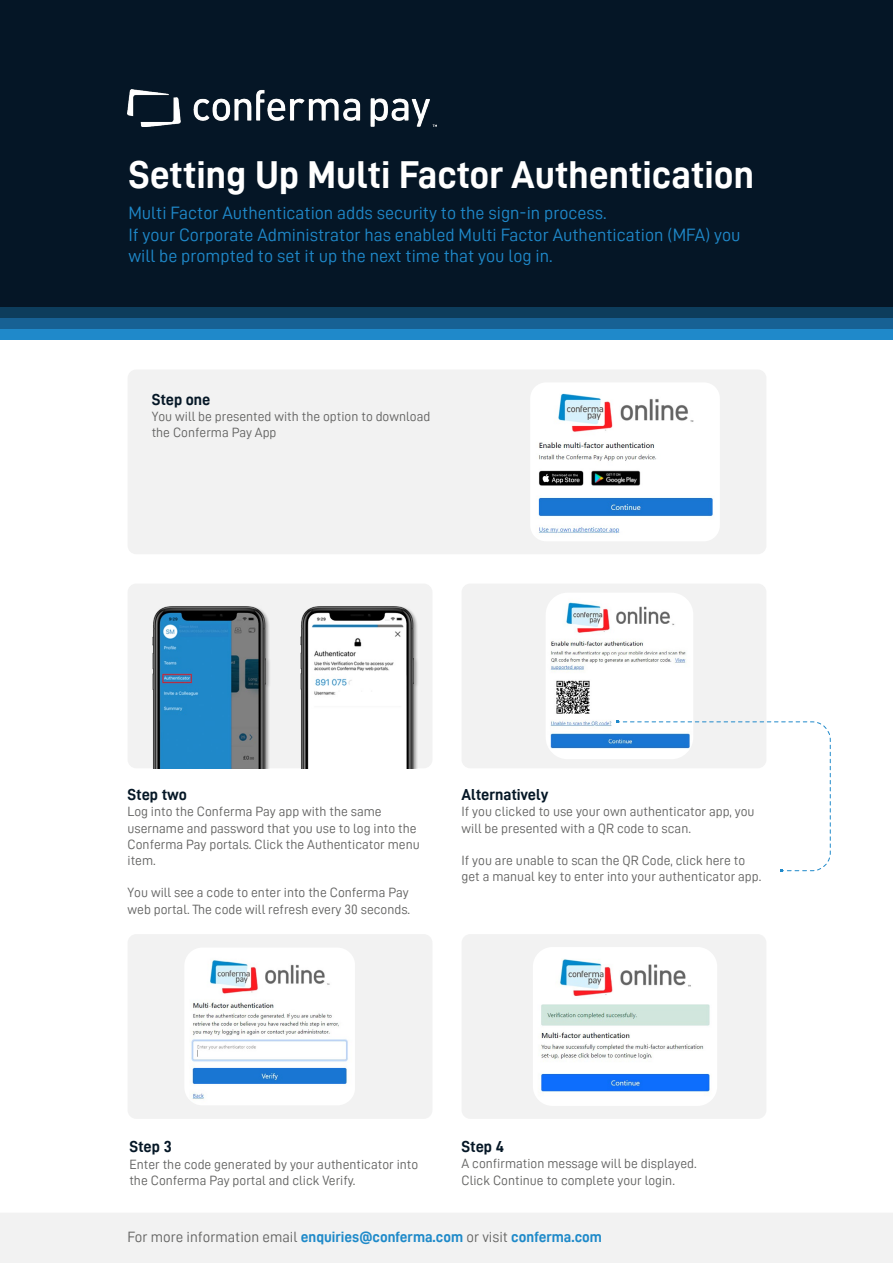
<style>
.page{position:relative;width:893px;height:1263px;background:#fff}
.page>*{position:absolute;margin:0;border:0;box-sizing:border-box;transform-origin:0 0}
.t1{font:39px "D DIN Bold";color:#fff}
.t2{font:18px/21.6px "D DIN";color:#1f89ca}
.t3{font:15.9px "D DIN Bold";color:#051726}
.t4{font:15px "D DIN Bold";color:#1f8ac9}
.t5{font:13.5px/16.2px "D DIN";color:#636362}
.s1{font-family:"D DIN";color:#636362}
</style>
<div class="page">
<div style="left:128px;top:369px;width:638px;height:185px;background:#f2f2f2;border-radius:9px"></div>
<div style="left:0;top:1213px;width:893px;height:50px;background:#f2f2f2"></div>
<div style="left:128px;top:583px;width:304px;height:185px;background:#f2f2f2;border-radius:9px"></div>
<div style="left:128px;top:934px;width:304px;height:185px;background:#f2f2f2;border-radius:9px"></div>
<div style="left:462px;top:583px;width:304px;height:185px;background:#f2f2f2;border-radius:9px"></div>
<div style="left:462px;top:934px;width:304px;height:185px;background:#f2f2f2;border-radius:9px"></div>
<div style="left:0;top:0;width:893px;height:307px;background:#051626"></div>
<img style="left:128px;top:89px;width:309px;height:38px">
<div style="left:0;top:329px;width:893px;height:11px;background:#1f89ca"></div>
<div style="left:0;top:318px;width:893px;height:11px;background:#176194"></div>
<div style="left:0;top:307px;width:893px;height:11px;background:#0d3d5c"></div>
<img style="left:531px;top:383px;width:189px;height:158px">
<img style="left:546px;top:593px;width:147px;height:166px">
<img style="left:185px;top:948px;width:170px;height:157px">
<img style="left:533px;top:947px;width:184px;height:159px">
<img style="left:153px;top:606px;width:117px;height:162px">
<img style="left:301px;top:606px;width:117px;height:162px">
<svg style="left:617px;top:721px;width:214px;height:151px"></svg>
<h1 class="t1" style="left:128px;top:153px;width:627px">Setting Up Multi Factor Authentication</h1>
<h2 class="t2" style="left:128px;top:202px;width:614px">Multi Factor Authentication adds security to the sign-in process.<br>If your Corporate Administrator has enabled Multi Factor Authentication (MFA) you will be prompted to set it up the next time that you log in.</h2>
<p class="t3" style="left:152px;top:390px;width:60px">Step one</p>
<p class="t5" style="left:152px;top:408px;width:280px">You will be presented with the option to download the Conferma Pay App</p>
<p class="t3" style="left:128px;top:786px;width:61px">Step two</p>
<p class="t5" style="left:128px;top:803px;width:294px">Log into the Conferma Pay app with the same username and password that you use to log into the Conferma Pay portals. Click the Authenticator menu item.</p>
<p class="t5" style="left:128px;top:884px;width:284px">You will see a code to enter into the Conferma Pay web portal. The code will refresh every 30 seconds.</p>
<p class="t3" style="left:462px;top:786px;width:88px">Alternatively</p>
<p class="t5" style="left:462px;top:803px;width:295px">If you clicked to use your own authenticator app, you will be presented with a QR code to scan.</p>
<p class="t5" style="left:462px;top:852px;width:301px">If you are unable to scan the QR Code, click here to get a manual key to enter into your authenticator app.</p>
<p class="t3" style="left:129px;top:1138px;width:44px">Step 3</p>
<p class="t5" style="left:129px;top:1155px;width:290px">Enter the code generated by your authenticator into the Conferma Pay portal and click Verify.</p>
<p class="t3" style="left:462px;top:1138px;width:44px">Step 4</p>
<p class="t5" style="left:462px;top:1155px;width:237px">A confirmation message will be displayed.<br>Click Continue to complete your login.</p>
<p class="t4" style="left:128px;top:1228px;width:476px"><span class="s1">For more information email</span> enquiries@conferma.com <span class="s1">or visit</span> conferma.com</p>
</div>
